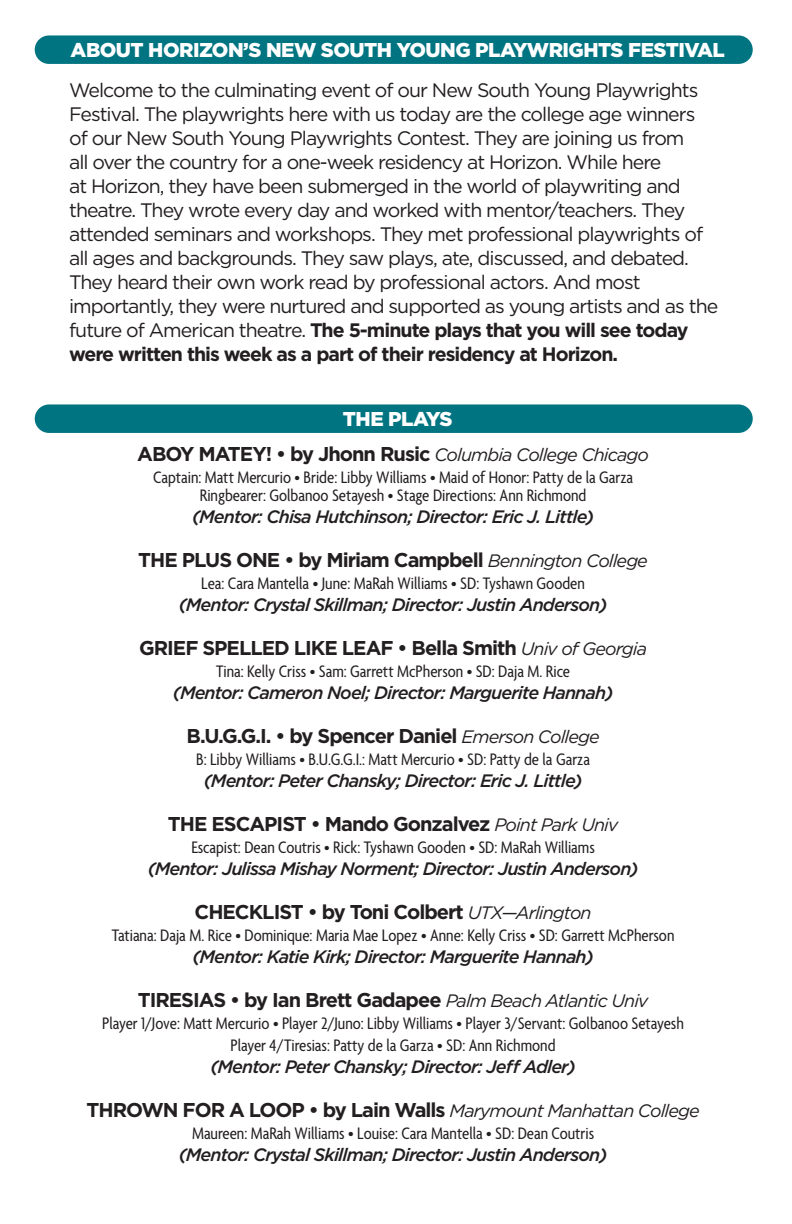
<style>
.page{position:relative;width:792px;height:1224px;background:#fff}
.page>*{position:absolute;margin:0;border:0;box-sizing:border-box;transform-origin:0 0}
.t1{font:700 20px "Gotham";letter-spacing:-.05em;color:#231f20}
.t2{font:900 20px "Gotham";letter-spacing:-.025em;color:#fff}
.t3{font:19.6px/24px "Gotham";letter-spacing:-.05em;color:#231f20}
.t4{font:condensed 18px "Agenda";color:#231f20}
.t5{font:italic 500 18px "Gotham";letter-spacing:-.05em;color:#231f20}
.s1{font-weight:700}
.s2{font-weight:400;font-style:italic;font-size:18px}
</style>
<div class="page">
<div style="left:35px;top:35px;width:718px;height:29px;background:#007481;border-radius:14px"></div>
<div style="left:35px;top:404px;width:718px;height:29px;background:#007481;border-radius:14px"></div>
<p class="t2" style="left:71px;top:36px;width:656px">ABOUT HORIZON’S NEW SOUTH YOUNG PLAYWRIGHTS FESTIVAL</p>
<p class="t3" style="left:69px;top:78px;width:651px">Welcome to the culminating event of our New South Young Playwrights Festival. The playwrights here with us today are the college age winners of our New South Young Playwrights Contest. They are joining us from<br>all over the country for a one-week residency at Horizon. While here<br>at Horizon, they have been submerged in the world of playwriting and theatre. They wrote every day and worked with mentor/teachers. They attended seminars and workshops. They met professional playwrights of all ages and backgrounds. They saw plays, ate, discussed, and debated.<br>They heard their own work read by professional actors. And most importantly, they were nurtured and supported as young artists and as the future of American theatre. <span class="s1">The 5-minute plays that you will see today were written this week as a part of their residency at Horizon.</span></p>
<p class="t2" style="left:343px;top:405px;width:111px">THE PLAYS</p>
<p class="t1" style="left:137px;top:440px;width:513px">ABOY MATEY! • by Jhonn Rusic <span class="s2">Columbia College Chicago</span></p>
<p class="t4" style="left:153px;top:467px;width:482px">Captain: Matt Mercurio • Bride: Libby Williams • Maid of Honor: Patty de la Garza</p>
<p class="t4" style="left:200px;top:485px;width:388px">Ringbearer: Golbanoo Setayesh • Stage Directions: Ann Richmond</p>
<p class="t5" style="left:192px;top:504px;width:403px">(Mentor: Chisa Hutchinson; Director: Eric J. Little)</p>
<p class="t1" style="left:138px;top:546px;width:511px">THE PLUS ONE • by Miriam Campbell <span class="s2">Bennington College</span></p>
<p class="t4" style="left:201px;top:573px;width:385px">Lea: Cara Mantella • June: MaRah Williams • SD: Tyshawn Gooden</p>
<p class="t5" style="left:179px;top:592px;width:430px">(Mentor: Crystal Skillman; Director: Justin Anderson)</p>
<p class="t1" style="left:139px;top:634px;width:510px">GRIEF SPELLED LIKE LEAF • Bella Smith <span class="s2">Univ of Georgia</span></p>
<p class="t4" style="left:216px;top:661px;width:356px">Tina: Kelly Criss • Sam: Garrett McPherson • SD: Daja M. Rice</p>
<p class="t5" style="left:173px;top:680px;width:442px">(Mentor: Cameron Noel; Director: Marguerite Hannah)</p>
<p class="t1" style="left:187px;top:722px;width:415px">B.U.G.G.I. • by Spencer Daniel <span class="s2">Emerson College</span></p>
<p class="t4" style="left:196px;top:749px;width:395px">B: Libby Williams • B.U.G.G.I.: Matt Mercurio • SD: Patty de la Garza</p>
<p class="t5" style="left:204px;top:768px;width:380px">(Mentor: Peter Chansky; Director: Eric J. Little)</p>
<p class="t1" style="left:168px;top:810px;width:452px">THE ESCAPIST • Mando Gonzalvez <span class="s2">Point Park Univ</span></p>
<p class="t4" style="left:191px;top:837px;width:405px">Escapist: Dean Coutris • Rick: Tyshawn Gooden • SD: MaRah Williams</p>
<p class="t5" style="left:148px;top:856px;width:492px">(Mentor: Julissa Mishay Norment; Director: Justin Anderson)</p>
<p class="t1" style="left:195px;top:898px;width:399px">CHECKLIST • by Toni Colbert <span class="s2">UTX—Arlington</span></p>
<p class="t4" style="left:112px;top:925px;width:564px">Tatiana: Daja M. Rice • Dominique: Maria Mae Lopez • Anne: Kelly Criss • SD: Garrett McPherson</p>
<p class="t5" style="left:192px;top:944px;width:403px">(Mentor: Katie Kirk; Director: Marguerite Hannah)</p>
<p class="t1" style="left:138px;top:986px;width:512px">TIRESIAS • by Ian Brett Gadapee <span class="s2">Palm Beach Atlantic Univ</span></p>
<p class="t4" style="left:102px;top:1013px;width:583px">Player 1/Jove: Matt Mercurio • Player 2/Juno: Libby Williams • Player 3/Servant: Golbanoo Setayesh</p>
<p class="t4" style="left:231px;top:1035px;width:326px">Player 4/Tiresias: Patty de la Garza • SD: Ann Richmond</p>
<p class="t5" style="left:210px;top:1054px;width:367px">(Mentor: Peter Chansky; Director: Jeff Adler)</p>
<p class="t1" style="left:87px;top:1096px;width:615px">THROWN FOR A LOOP • by Lain Walls <span class="s2">Marymount Manhattan College</span></p>
<p class="t4" style="left:192px;top:1123px;width:404px">Maureen: MaRah Williams • Louise: Cara Mantella • SD: Dean Coutris</p>
<p class="t5" style="left:179px;top:1142px;width:430px">(Mentor: Crystal Skillman; Director: Justin Anderson)</p>
</div>
